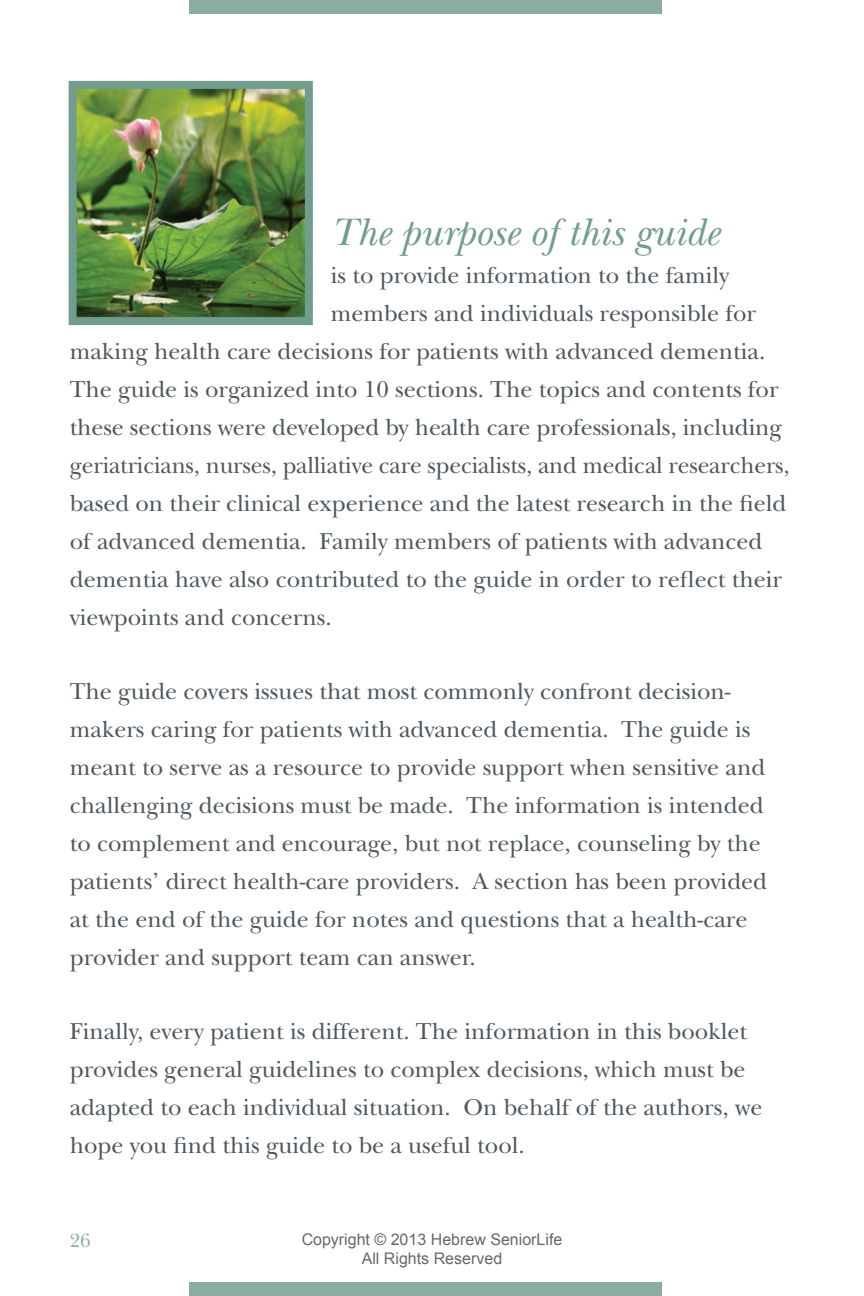
<style>
.page{position:relative;width:864px;height:1296px;background:#fff}
.page>*{position:absolute;margin:0;border:0;box-sizing:border-box;transform-origin:0 0}
.t1{font:italic 40px "New Baskerville";color:#719d8e}
.t2{font:24px/38px "New Baskerville";color:#50585e}
.t3{font:20px "New Baskerville";color:#89aea1}
.t4{font:16px/19.2px "Arial";color:rgb(0 0 0/.6);text-align:center}
</style>
<div class="page">
<div style="left:189px;top:0;width:472px;height:14px;background:#89aea1"></div>
<div style="left:189px;top:1282px;width:472px;height:14px;background:#89aea1"></div>
<img style="left:78px;top:90px;width:226px;height:226px">
<div style="left:69px;top:81px;width:244px;height:244px;border:8px solid #719d8e"></div>
<p class="t1" style="left:331px;top:209px;width:390px">The purpose of this guide</p>
<p class="t2" style="left:331px;top:256px;width:400px">is to provide information to the family</p>
<p class="t2" style="left:331px;top:294px;width:427px">members and individuals responsible for</p>
<p class="t2" style="left:70px;top:332px;width:697px">making health care decisions for patients with advanced dementia.</p>
<p class="t2" style="left:70px;top:370px;width:710px">The guide is organized into 10 sections. The topics and contents for</p>
<p class="t2" style="left:70px;top:408px;width:714px">these sections were developed by health care professionals, including</p>
<p class="t2" style="left:70px;top:446px;width:721px">geriatricians, nurses, palliative care specialists, and medical researchers,</p>
<p class="t2" style="left:70px;top:484px;width:718px">based on their clinical experience and the latest research in the field</p>
<p class="t2" style="left:70px;top:522px;width:694px">of advanced dementia. Family members of patients with advanced</p>
<p class="t2" style="left:70px;top:560px;width:714px">dementia have also contributed to the guide in order to reflect their</p>
<p class="t2" style="left:70px;top:598px;width:264px">viewpoints and concerns.</p>
<p class="t2" style="left:70px;top:672px;width:699px">The guide covers issues that most commonly confront decision&shy;makers caring for patients with advanced dementia. The guide is meant to serve as a resource to provide support when sensitive and challenging decisions must be made. The information is intended to complement and encourage, but not replace, counseling by the patients’ direct health-care providers. A section has been provided at the end of the guide for notes and questions that a health-care provider and support team can answer.</p>
<p class="t2" style="left:70px;top:1012px;width:694px">Finally, every patient is different. The information in this booklet provides general guidelines to complex decisions, which must be adapted to each individual situation. On behalf of the authors, we hope you find this guide to be a useful tool.</p>
<p class="t3" style="left:70px;top:1228px;width:22px">26</p>
<p class="t4" style="left:302px;top:1230px;width:262px">Copyright © 2013 Hebrew SeniorLife<br>All Rights Reserved</p>
</div>
